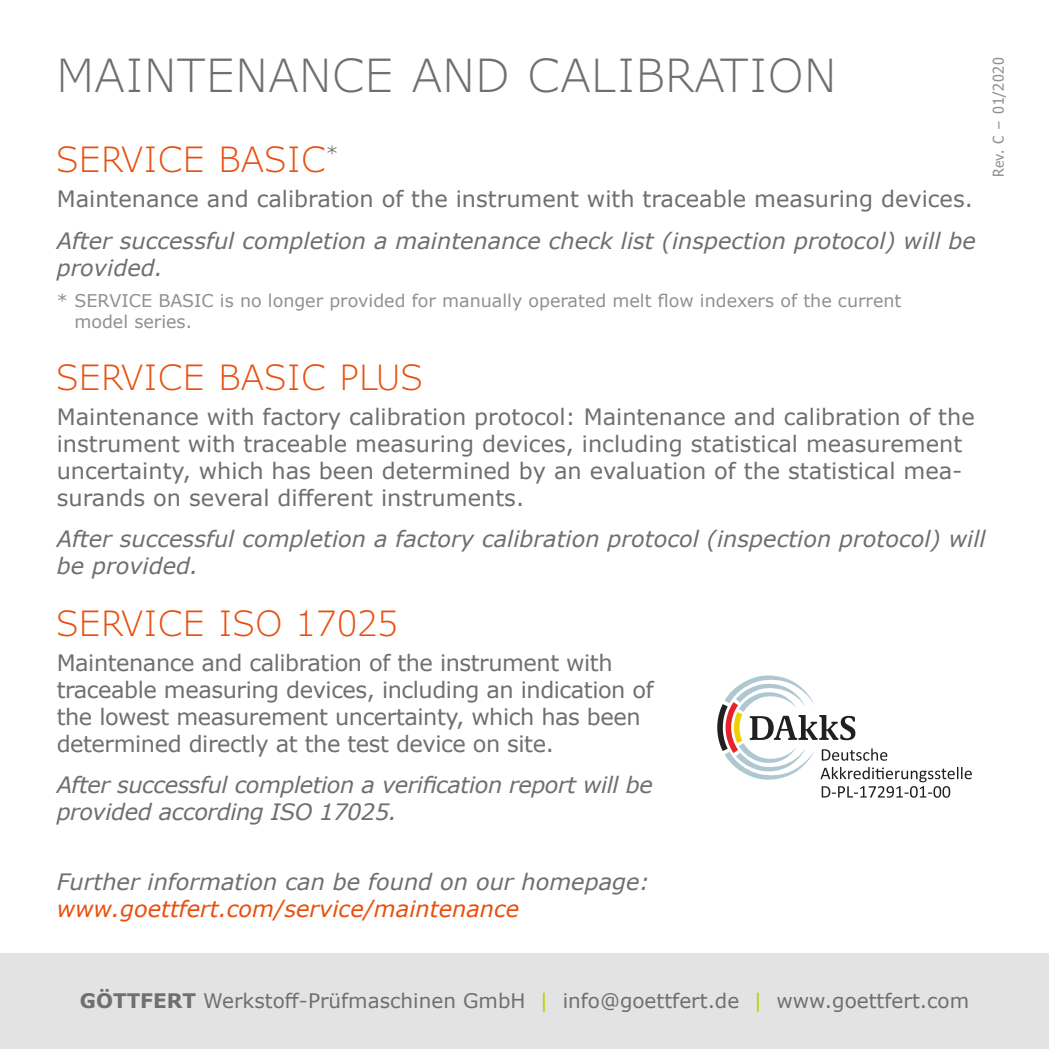
<style>
.page{position:relative;width:1049px;height:1049px;background:#fff}
.page>*{position:absolute;margin:0;border:0;box-sizing:border-box;transform-origin:0 0}
.Img_Highlight{font:300 46px "Verdana Pro";letter-spacing:.025em;color:#706f6f}
.Img_Highlight-2{font:300 35px "Verdana Pro";letter-spacing:.025em;color:#e9500e}
.Body{font:22.5px/27px "Verdana";color:#706f6f}
.Body-2{font:italic 22.5px/27px "Verdana";color:#706f6f}
.Body-3{font:22.5px/27px "Verdana";letter-spacing:-.02em;color:#706f6f}
.Body-4{font:italic 22.5px/27px "Verdana";letter-spacing:-.02em;color:#706f6f}
.Body-5{font:20px "Verdana";color:#706f6f}
.Seitenzahl{font:17.5px/21px "Verdana";color:#909090}
.Version{font:condensed 15px "Verdana Pro";letter-spacing:.05em;color:#909090}
.s1{font-family:"Verdana";font-stretch:normal}
.s2{color:#e9500e}
.s3{font-weight:700}
.s4{color:#bed000}
</style>
<div class="page">
<div style="left:0;top:953px;width:1049px;height:96px;background:#e3e3e3"></div>
<svg style="left:717px;top:675px;width:255px;height:123px"></svg>
<p class="Img_Highlight" style="left:57px;top:46px;width:781px">MAINTENANCE AND CALIBRATION</p>
<p class="Img_Highlight-2" style="left:57px;top:137px;width:283px">SERVICE BASIC<sup>*</sup></p>
<p class="Body" style="left:57px;top:185px;width:918px">Maintenance and calibration of the instrument with traceable measuring devices.</p>
<p class="Body-2" style="left:57px;top:227px;width:921px">After successful completion a maintenance check list (inspection protocol) will be provided.</p>
<p class="Seitenzahl" style="left:74px;top:290px;width:828px;text-indent:-18px">* SERVICE BASIC is no longer provided for manually operated melt flow indexers of the current model series.</p>
<p class="Img_Highlight-2" style="left:57px;top:355px;width:367px">SERVICE BASIC PLUS</p>
<p class="Version" style="left:989px;top:177px;width:122px;rotate:-90deg">Rev. C <span class="s1">–</span> 01/2020</p>
<p class="Body" style="left:57px;top:403px;width:919px">Maintenance with factory calibration protocol: Maintenance and calibration of the instrument with traceable measuring devices, including statistical measurement uncertainty, which has been determined by an evaluation of the statistical mea&shy;surands on several different instruments.</p>
<p class="Body-2" style="left:57px;top:525px;width:930px">After successful completion a factory calibration protocol (inspection protocol) will be provided.</p>
<p class="Img_Highlight-2" style="left:57px;top:601px;width:342px">SERVICE ISO 17025</p>
<p class="Body-3" style="left:57px;top:649px;width:598px">Maintenance and calibration of the instrument with traceable measuring devices, including an indication of the lowest measurement uncertainty, which has been determined directly at the test device on site.</p>
<p class="Body-4" style="left:57px;top:771px;width:597px">After successful completion a verification report will be provided according ISO 17025.</p>
<p class="Body-2" style="left:57px;top:868px;width:595px">Further information can be found on our homepage: <span class="s2">www.goettfert.com/service/maintenance</span></p>
<p class="Body-5" style="left:80px;top:986px;width:891px"><span class="s3">GÖTTFERT</span> Werkstoff-Prüfmaschinen GmbH <span class="s4">|</span> info@goettfert.de <span class="s4">|</span> www.goettfert.com</p>
</div>
